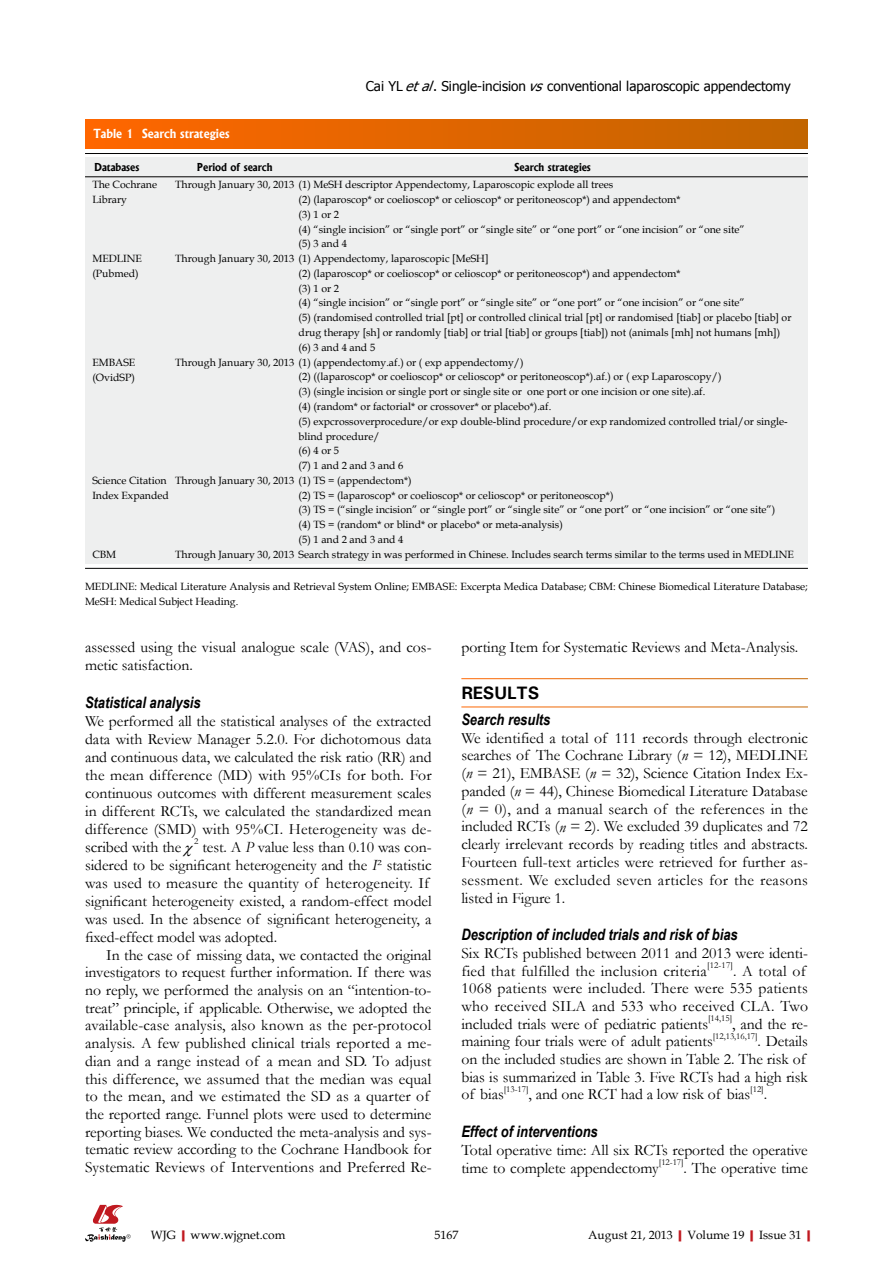
<style>
.page{position:relative;width:893px;height:1263px;background:#fff}
.page>*{position:absolute;margin:0;border:0;box-sizing:border-box;transform-origin:0 0}
.t1{font:700 18px "Univers";letter-spacing:-.01em;color:#000}
.t2{font:15.75px/17.9px "Garamond";letter-spacing:-.005em;color:#000}
.t3{font:15.75px/17.7px "Garamond";letter-spacing:.015em;color:#000}
.t4{font:13.5px "Tahoma";color:#000}
.t5{font:12px "Book Antiqua";color:#000}
.t6{font:700 12px "Albertus";color:#fff}
.t7{font:10.5px/14.9px "Book Antiqua";color:#000}
.t8{font:700 10.5px "Albertus";color:#000}
.t9{font:9.15px "Garamond";letter-spacing:-.005em;color:#000}
.s1{font-style:italic}
.s2{font-family:"Arial Narrow";font-weight:700;font-style:italic}
.s3{font-weight:700;color:#c01920}
</style>
<div class="page">
<svg style="left:85px;top:1205px;width:46px;height:37px"></svg>
<div style="left:85px;top:119px;width:723px;height:30px;background:linear-gradient(to right,#f60,#c16500)"></div>
<div style="left:85px;top:157px;width:723px;height:407px;background:#eeefef"></div>
<hr style="left:85px;top:153px;width:723px;height:1px;background:#000">
<hr style="left:85px;top:177px;width:723px;height:1px;background:#000">
<hr style="left:85px;top:568px;width:723px;height:1px;background:#000">
<p class="t6" style="left:94px;top:126px;width:137px">Table 1 Search strategies</p>
<p class="t4" style="left:366px;top:77px;width:427px">Cai YL <span class="s1">etal</span>. Single-incision <span class="s1">vs</span>conventional laparoscopic appendectomy</p>
<p class="t8" style="left:94px;top:161px;width:47px">Databases</p>
<p class="t8" style="left:197px;top:161px;width:77px">Period of search</p>
<p class="t8" style="left:514px;top:161px;width:78px">Search strategies</p>
<p class="t7" style="left:92px;top:177px;width:66px">The Cochrane<br>Library</p>
<p class="t7" style="left:299px;top:177px;width:448px;text-indent:-123px">Through January 30, 2013 (1) MeSH descriptor Appendectomy, Laparoscopic explode all trees<br>(2) (laparoscop* or coelioscop* or celioscop* or peritoneoscop*) and appendectom*<br>(3) 1 or 2<br>(4) “single incision” or “single port” or “single site” or “one port” or “one incision” or “one site” (5) 3 and 4</p>
<p class="t7" style="left:92px;top:251px;width:51px">MEDLINE (Pubmed)</p>
<p class="t7" style="left:299px;top:251px;width:494px;text-indent:-123px">Through January 30, 2013 (1) Appendectomy, laparoscopic [MeSH]<br>(2) (laparoscop* or coelioscop* or celioscop* or peritoneoscop*) and appendectom*<br>(3) 1 or 2<br>(4) “single incision” or “single port” or “single site” or “one port” or “one incision” or “one site”<br>(5) (randomised controlled trial [pt] or controlled clinical trial [pt] or randomised [tiab] or placebo [tiab] or drug therapy [sh] or randomly [tiab] or trial [tiab] or groups [tiab]) not (animals [mh] not humans [mh]) (6) 3 and 4 and 5</p>
<p class="t7" style="left:92px;top:354px;width:44px">EMBASE (OvidSP)</p>
<p class="t7" style="left:299px;top:354px;width:491px;text-indent:-123px">Through January 30, 2013 (1) (appendectomy.af.) or ( exp appendectomy/)<br>(2) ((laparoscop* or coelioscop* or celioscop* or peritoneoscop*).af.) or ( exp Laparoscopy/)<br>(3) (single incision or single port or single site or one port or one incision or one site).af.<br>(4) (random* or factorial* or crossover* or placebo*).af.<br>(5) expcrossoverprocedure/or exp double-blind procedure/or exp randomized controlled trial/or single&shy;blind procedure/<br>(6) 4 or 5<br>(7) 1 and 2 and 3 and 6</p>
<p class="t7" style="left:92px;top:473px;width:78px">Science Citation<br>Index Expanded</p>
<p class="t7" style="left:299px;top:473px;width:478px;text-indent:-123px">Through January 30, 2013 (1) TS = (appendectom*)<br>(2) TS = (laparoscop* or coelioscop* or celioscop* or peritoneoscop*)<br>(3) TS = (“single incision” or “single port” or “single site” or “one port” or “one incision” or “one site”) (4) TS = (random* or blind* or placebo* or meta-analysis)<br>(5) 1 and 2 and 3 and 4</p>
<p class="t7" style="left:92px;top:546px;width:25px">CBM</p>
<p class="t7" style="left:175px;top:546px;width:620px">Through January 30, 2013 Search strategy in was performed in Chinese. Includes search terms similar to the terms used in MEDLINE</p>
<p class="t7" style="left:85px;top:579px;width:724px">MEDLINE: Medical Literature Analysis and Retrieval System Online; EMBASE: Excerpta Medica Database; CBM: Chinese Biomedical Literature Database;<br>MeSH: Medical Subject Heading.</p>
<p class="t2" style="left:85px;top:638px;width:348px">assessed using the visual analogue scale (VAS), and cos&shy;metic satisfaction.</p>
<p class="t2" style="left:85px;top:693px;width:348px"><span class="s2">Statistical analysis<br></span>We performed all the statistical analyses of the extracted data with Review Manager 5.2.0. For dichotomous data and continuous data, we calculated the risk ratio (RR) and the mean difference (MD) with 95%CIs for both. For continuous outcomes with different measurement scales in different RCTs, we calculated the standardized mean difference (SMD) with 95%CI. Heterogeneity was de&shy;scribed with the</p>
<p class="t9" style="left:194px;top:835px;width:6px">2</p>
<p class="t2" style="left:202px;top:837px;width:231px">test. A <span class="s1">P</span> value less than 0.10 was con-</p>
<p class="t2" style="left:85px;top:855px;width:348px">sidered to be significant heterogeneity and the <span class="s1">I</span>² statistic</p>
<p class="t3" style="left:85px;top:873px;width:346px">was used to measure the quantity of heterogeneity. If</p>
<p class="t2" style="left:85px;top:891px;width:348px">significant heterogeneity existed, a random-effect model</p>
<p class="t2" style="left:85px;top:909px;width:348px">was used. In the absence of significant heterogeneity, a</p>
<p class="t2" style="left:85px;top:927px;width:194px">fixed-effect model was adopted.</p>
<p class="t2" style="left:106px;top:945px;width:327px">In the case of missing data, we contacted the original</p>
<p class="t2" style="left:85px;top:963px;width:348px">investigators to request further information. If there was</p>
<p class="t2" style="left:85px;top:981px;width:348px">no reply, we performed the analysis on an “intention-to-</p>
<p class="t2" style="left:85px;top:998px;width:348px">treat” principle, if applicable. Otherwise, we adopted the</p>
<p class="t3" style="left:85px;top:1016px;width:348px">available-case analysis, also known as the per-protocol</p>
<p class="t2" style="left:85px;top:1034px;width:348px">analysis. A few published clinical trials reported a me-</p>
<p class="t2" style="left:85px;top:1051px;width:348px">dian and a range instead of a mean and SD. To adjust</p>
<p class="t2" style="left:85px;top:1069px;width:348px">this difference, we assumed that the median was equal</p>
<p class="t2" style="left:85px;top:1087px;width:346px">to the mean, and we estimated the SD as a quarter of</p>
<p class="t2" style="left:85px;top:1105px;width:348px">the reported range. Funnel plots were used to determine</p>
<p class="t2" style="left:85px;top:1122px;width:348px">reporting biases. We conducted the meta-analysis and sys-</p>
<p class="t2" style="left:85px;top:1140px;width:348px">tematic review according to the Cochrane Handbook for</p>
<p class="t2" style="left:85px;top:1158px;width:348px">Systematic Reviews of Interventions and Preferred Re-</p>
<p class="t2" style="left:461px;top:638px;width:338px">porting Item for Systematic Reviews and Meta-Analysis.</p>
<p class="t1" style="left:461px;top:681px;width:79px">RESULTS</p>
<p class="t2" style="left:461px;top:710px;width:348px"><span class="s2">Search results<br></span>We identified a total of 111 records through electronic searches of The Cochrane Library (<span class="s1">n</span> = 12), MEDLINE (<span class="s1">n</span> = 21), EMBASE (<span class="s1">n</span> = 32), Science Citation Index Ex&shy;panded (<span class="s1">n</span> = 44), Chinese Biomedical Literature Database (<span class="s1">n</span> = 0), and a manual search of the references in the included RCTs (<span class="s1">n</span> = 2). We excluded 39 duplicates and 72 clearly irrelevant records by reading titles and abstracts.<br>Fourteen full-text articles were retrieved for further as&shy;sessment. We excluded seven articles for the reasons listed in Figure 1.</p>
<p class="t2" style="left:461px;top:925px;width:348px"><span class="s2">Description of included trials and risk of bias<br></span>Six RCTs published between 2011 and 2013 were identi&shy;fied that fulfilled the inclusion criteria</p>
<p class="t9" style="left:707px;top:959px;width:27px">[12-17]</p>
<p class="t3" style="left:461px;top:961px;width:348px;text-indent:272px">. A total of 1068 patients were included. There were 535 patients who received SILA and 533 who received CLA. Two included trials were of pediatric patients</p>
<p class="t9" style="left:708px;top:1012px;width:25px">[14,15]</p>
<p class="t2" style="left:732px;top:1014px;width:77px">, and the re-</p>
<p class="t2" style="left:461px;top:1032px;width:253px">maining four trials were of adult patients</p>
<p class="t9" style="left:713px;top:1030px;width:46px">[12,13,16,17]</p>
<p class="t2" style="left:461px;top:1032px;width:348px;text-indent:296px">. Details on the included studies are shown in Table 2. The risk of bias is summarized in Table 3. Five RCTs had a high risk of bias</p>
<p class="t9" style="left:504px;top:1083px;width:26px">[13-17]</p>
<p class="t2" style="left:528px;top:1085px;width:223px">, and one RCT had a low risk of bias</p>
<p class="t9" style="left:750px;top:1083px;width:15px">[12]</p>
<p class="t2" style="left:764px;top:1085px;width:5px">.</p>
<p class="t2" style="left:461px;top:1122px;width:348px"><span class="s2">Effect of interventions<br></span>Total operative time: All six RCTs reported the operative time to complete appendectomy</p>
<p class="t9" style="left:659px;top:1156px;width:26px">[12-17]</p>
<p class="t2" style="left:684px;top:1158px;width:126px">. The operative time</p>
<p class="t5" style="left:151px;top:1226px;width:136px">WJG<span class="s3">|</span>www.wjgnet.com</p>
<p class="t5" style="left:434px;top:1226px;width:25px">5167</p>
<p class="t5" style="left:588px;top:1226px;width:229px">August 21, 2013<span class="s3">|</span>Volume 19<span class="s3">|</span>Issue 31<span class="s3">|</span></p>
</div>
